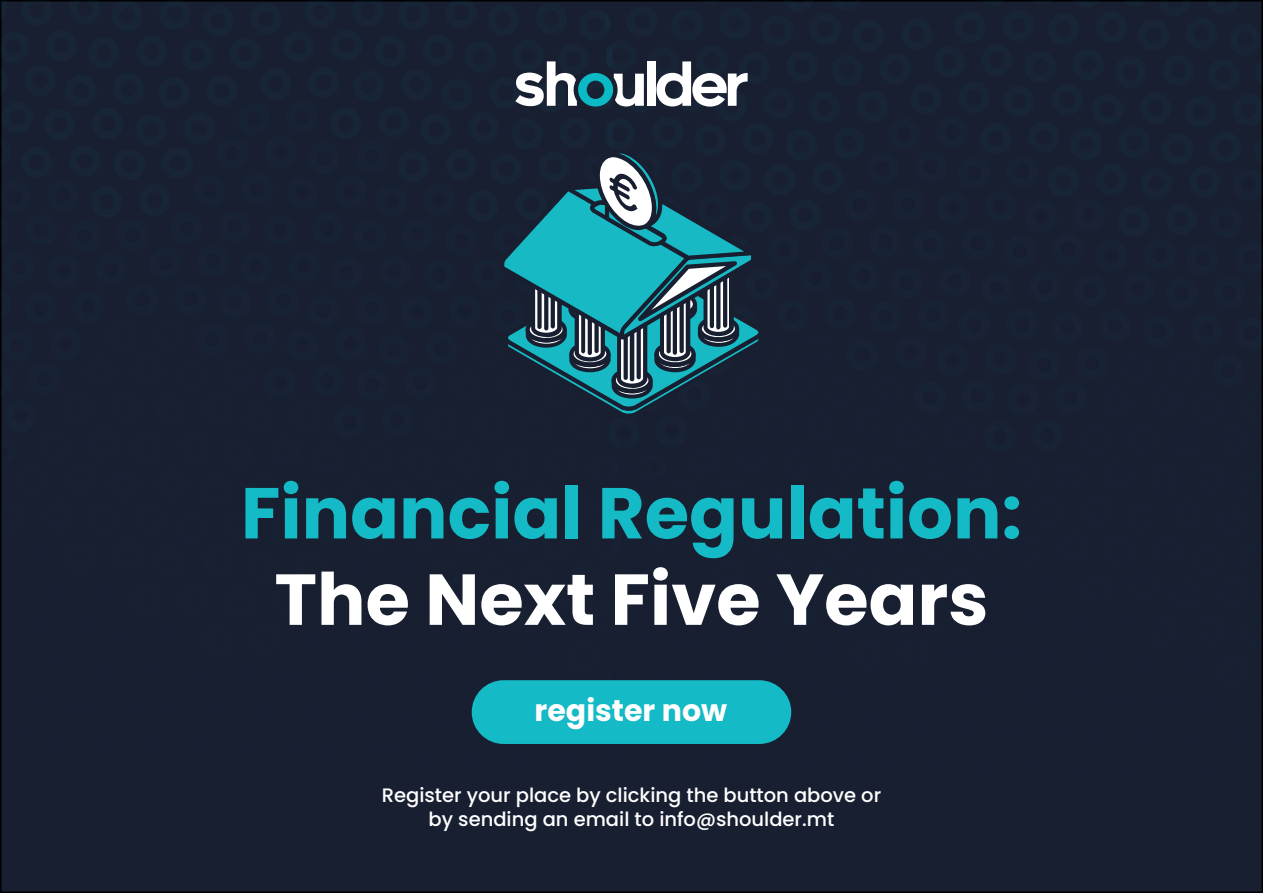
<style>
.page{position:relative;width:1263px;height:893px;background:#fff}
.page>*{position:absolute;margin:0;border:0;box-sizing:border-box;transform-origin:0 0}
.t1{font:700 72px "Poppins";color:#14bac5}
.t2{font:700 72px "Poppins";color:#fff}
.t3{font:700 30px "Poppins";color:#fff}
.t4{font:500 19.5px/23.4px "Poppins";color:#fff;text-align:center}
</style>
<div class="page">
<div style="left:1px;top:1px;width:1261px;height:891px;background:#181f31"></div>
<img style="left:0;top:0;width:606px;height:769px">
<img style="left:606px;top:0;width:657px;height:785px">
<div style="left:647px;top:61px;width:8px;height:45px;background:#fff"></div>
<svg style="left:656px;top:61px;width:92px;height:46px"></svg>
<svg style="left:515px;top:61px;width:129px;height:46px"></svg>
<svg style="left:500px;top:147px;width:263px;height:271px"></svg>
<div style="left:472px;top:680px;width:319px;height:64px;background:#14bac5;border-radius:32px"></div>
<h1 class="t1" style="left:241px;top:471px;width:782px">Financial Regulation:</h1>
<h1 class="t2" style="left:274px;top:558px;width:715px">The Next Five Years</h1>
<h2 class="t3" style="left:535px;top:693px;width:194px">register now</h2>
<p class="t4" style="left:382px;top:784px;width:501px">Register your place by clicking the button above or by sending an email to info@shoulder.mt</p>
</div>
